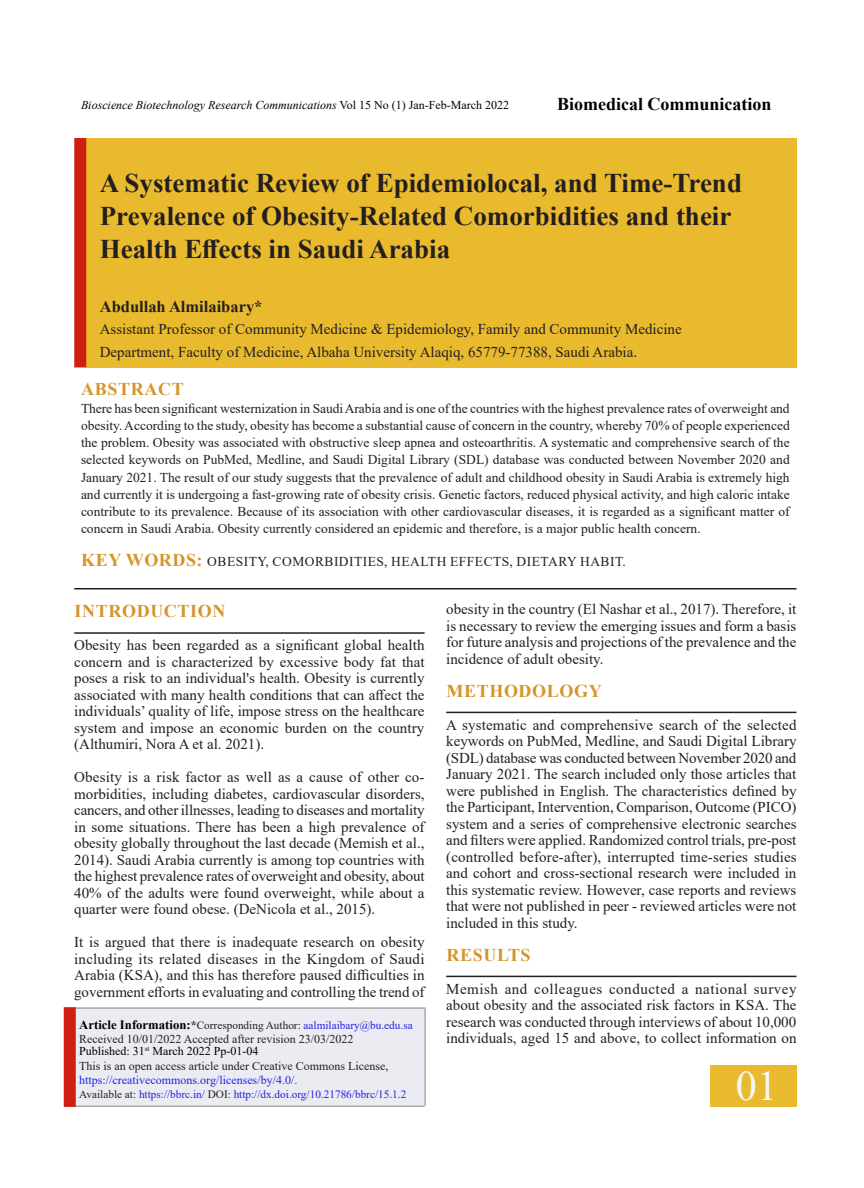
<style>
.page{position:relative;width:864px;height:1188px;background:#fff}
.page>*{position:absolute;margin:0;border:0;box-sizing:border-box;transform-origin:0 0}
.Body_text{font:42px "Times New Roman";color:#f6f6f7}
.Body_text-2{font:700 27px/33px "Times New Roman";color:#231f20}
.Body_text-3{font:700 18px "Times New Roman";letter-spacing:.035em;color:#d69429}
.Body_text-4{font:700 18px "Times New Roman";color:#000}
.Body_text-5{font:700 16.5px "Times New Roman";color:#231f20}
.Body_text-6{font:15px/16.5px "Times New Roman";color:#231f20;text-align:justify}
.Body_text-7{font:13.5px/17.2px "Times New Roman";color:#231f20;text-align:justify}
.Body_text-8{font:13.5px "Times New Roman";letter-spacing:.035em;color:#231f20}
.Body_text-9{font:12px/14.2px "Times New Roman";color:#231f20}
.Body_text-10{font:italic 12px "Times New Roman";color:#000}
.Body_text-11{font:12px "Times New Roman";color:#000}
.Body_text-12{font:11.25px "Times New Roman";color:#2321e8}
.s1{font-style:normal}
.s2{font-weight:700;font-size:18px;color:#d69429}
.s3{font-weight:700;font-size:12.75px;color:#000}
.s4{font-weight:700;font-size:12px;color:#231f20}
.s5{color:#231f20}
.s6{color:#2321e8}
</style>
<div class="page">
<hr style="left:74px;top:588px;width:722px;height:2px;background:#231f20">
<hr style="left:74px;top:632px;width:351px;height:2px;background:#231f20">
<div style="left:710px;top:1066px;width:86px;height:41px;background:#eaba2e"></div>
<hr style="left:446px;top:712px;width:351px;height:1px;background:#231f20">
<hr style="left:446px;top:976px;width:351px;height:1px;background:#231f20">
<div style="left:73px;top:1008px;width:352px;height:98px;background:#eaecf2"></div>
<hr style="left:424px;top:1007px;width:2px;height:99px;background:#a8aaad">
<hr style="left:72px;top:1007px;width:353px;height:2px;background:#a8aaad">
<hr style="left:72px;top:1106px;width:352px;height:1px;background:#a8aaad">
<div style="left:64px;top:1007px;width:12px;height:100px;background:#ce1f10"></div>
<div style="left:86px;top:138px;width:710px;height:229px;background:#eaba2e"></div>
<div style="left:74px;top:138px;width:12px;height:229px;background:#ce1f10"></div>
<p class="Body_text-10" style="left:81px;top:97px;width:430px">Bioscience Biotechnology Research Communications <span class="s1">Vol 15 No (1) Jan-Feb-March 2022</span></p>
<p class="Body_text-4" style="left:557px;top:91px;width:216px">Biomedical Communication</p>
<p class="Body_text-2" style="left:100px;top:165px;width:644px">A Systematic Review of Epidemiolocal, and Time-Trend<br>Prevalence of Obesity-Related Comorbidities and their<br>Health Effects in Saudi Arabia</p>
<p class="Body_text-5" style="left:100px;top:294px;width:164px">Abdullah Almilaibary*</p>
<p class="Body_text-6" style="left:100px;top:321px;width:583px">Assistant Professor of Community Medicine &amp; Epidemiology, Family and Community Medicine</p>
<p class="Body_text-6" style="left:100px;top:343px;width:539px">Department, Faculty of Medicine, Albaha University Alaqiq, 65779-77388, Saudi Arabia.</p>
<p class="Body_text-3" style="left:81px;top:376px;width:104px">ABSTRACT</p>
<p class="Body_text-7" style="left:81px;top:399px;width:712px">There has been significant westernization in Saudi Arabia and is one of the countries with the highest prevalence rates of overweight and obesity. According to the study, obesity has become a substantial cause of concern in the country, whereby 70% of people experienced the problem. Obesity was associated with obstructive sleep apnea and osteoarthritis. A systematic and comprehensive search of the selected keywords on PubMed, Medline, and Saudi Digital Library (SDL) database was conducted between November 2020 and January 2021. The result of our study suggests that the prevalence of adult and childhood obesity in Saudi Arabia is extremely high and currently it is undergoing a fast-growing rate of obesity crisis. Genetic factors, reduced physical activity, and high caloric intake contribute to its prevalence. Because of its association with other cardiovascular diseases, it is regarded as a significant matter of concern in Saudi Arabia. Obesity currently considered an epidemic and therefore, is a major public health concern.</p>
<p class="Body_text-8" style="left:81px;top:552px;width:213px"><span class="s2">KEY WORDS:</span> Obesity, Como</p>
<p class="Body_text-8" style="left:315px;top:552px;width:106px">rb idities, Health</p>
<p class="Body_text-7" style="left:450px;top:553px;width:43px">effects</p>
<p class="Body_text-8" style="left:510px;top:552px;width:118px">, Dietary Hab it.</p>
<p class="Body_text-3" style="left:75px;top:598px;width:152px">INTRODUCTION</p>
<p class="Body_text-6" style="left:74px;top:637px;width:352px">Obesity has been regarded as a significant global health concern and is characterized by excessive body fat that poses a risk to an individual's health. Obesity is currently associated with many health conditions that can affect the individuals’ quality of life, impose stress on the healthcare system and impose an economic burden on the country (Althumiri, Nora A et al. 2021).</p>
<p class="Body_text-6" style="left:74px;top:769px;width:353px">Obesity is a risk factor as well as a cause of other co&shy;morbidities, including diabetes, cardiovascular disorders, cancers, and other illnesses, leading to diseases and mortality in some situations. There has been a high prevalence of obesity globally throughout the last decade (Memish et al., 2014). Saudi Arabia currently is among top countries with the highest prevalence rates of overweight and obesity, about 40% of the adults were found overweight, while about a quarter were found obese. (DeNicola et al., 2015).</p>
<p class="Body_text-6" style="left:74px;top:934px;width:353px">It is argued that there is inadequate research on obesity including its related diseases in the Kingdom of Saudi Arabia (KSA), and this has therefore paused difficulties in government efforts in evaluating and controlling the trend of</p>
<p class="Body_text-6" style="left:446px;top:600px;width:352px">obesity in the country (El Nashar et al., 2017). Therefore, it is necessary to review the emerging issues and form a basis for future analysis and projections of the prevalence and the incidence of adult obesity.</p>
<p class="Body_text-3" style="left:446px;top:678px;width:73px">Methodo</p>
<p class="Body_text-3" style="left:547px;top:678px;width:52px">logy</p>
<p class="Body_text-6" style="left:446px;top:716px;width:352px">A systematic and comprehensive search of the selected keywords on PubMed, Medline, and Saudi Digital Library (SDL) database was conducted between November 2020 and January 2021. The search included only those articles that were published in English. The characteristics defined by the Participant, Intervention, Comparison, Outcome (PICO) system and a series of comprehensive electronic searches and filters were applied. Randomized control trials, pre-post (controlled before-after), interrupted time-series studies and cohort and cross-sectional research were included in this systematic review. However, case reports and reviews that were not published in peer - reviewed articles were not included in this study.</p>
<p class="Body_text-3" style="left:446px;top:942px;width:27px">Resu</p>
<p class="Body_text-3" style="left:497px;top:942px;width:23px">lts</p>
<p class="Body_text-6" style="left:446px;top:980px;width:352px">Memish and colleagues conducted a national survey about obesity and the associated risk factors in KSA. The research was conducted through interviews of about 10,000 individuals, aged 15 and above, to collect information on</p>
<p class="Body_text-12" style="left:79px;top:1017px;width:335px"><span class="s3">Article Information:</span><span class="s4">*</span><span class="s5">Corresponding Author:</span> aalmilaibary@bu.edu.sa</p>
<p class="Body_text-9" style="left:79px;top:1031px;width:276px">Received 10/01/2022 Accepted after revision 23/03/2022</p>
<p class="Body_text-11" style="left:79px;top:1043px;width:181px">Published: 31<sup>st</sup> March 2022 Pp-01-04</p>
<p class="Body_text-9" style="left:79px;top:1058px;width:311px">This is an open access article under Creative Commons License, <span class="s6">https://creativecommons.org/licenses/by/4.0/.</span></p>
<p class="Body_text-12" style="left:79px;top:1086px;width:329px"><span class="s5">Available at:</span> https://bbrc.in/ <span class="s5">DOI:</span> http://dx.doi.org/10.21786/bbrc/15.1.2</p>
<p class="Body_text" style="left:736px;top:1056px;width:43px">01</p>
</div>
